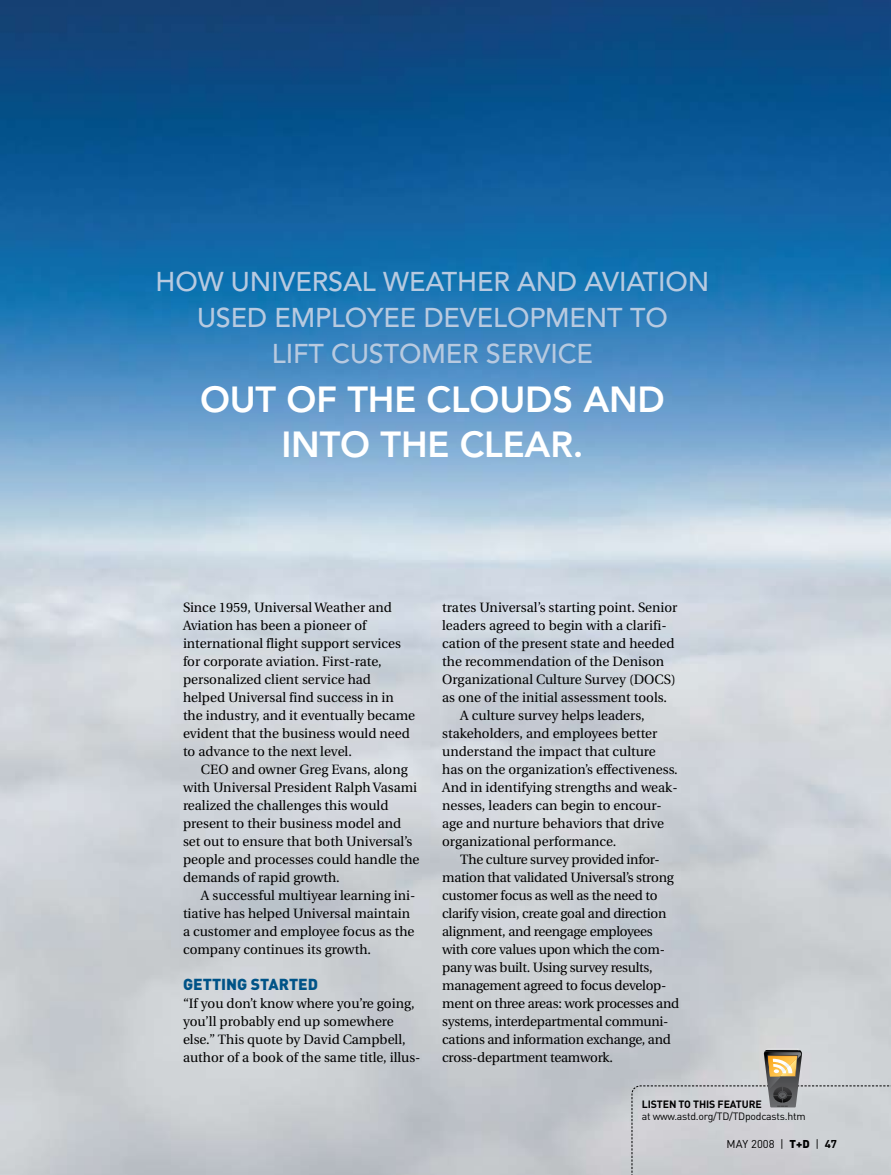
<style>
.page{position:relative;width:891px;height:1175px;background:#fff}
.page>*{position:absolute;margin:0;border:0;box-sizing:border-box;transform-origin:0 0}
.t1{font:800 36px/45px "Avenir";letter-spacing:-.005em;color:#fff;text-align:center}
.t2{font:500 27px/36px "Avenir";letter-spacing:-.005em;color:#b8cae0;text-align:center}
.t3{font:900 15.75px "DINOT";color:#005387}
.t4{font:13.5px/18px "Utopia";color:#000}
.t5{font:13.5px "Utopia";letter-spacing:-.02em;color:#000}
.t6{font:11.25px "DINOT";color:#000}
.t7{font:10.5px "DINOT";letter-spacing:-.02em;color:#000}
.t8{font:700 10.5px "DINOT";letter-spacing:-.01em;color:#000}
.s1{font-weight:900}
.s2{font-weight:700}
</style>
<div class="page">
<img style="left:0;top:0;width:891px;height:1174px">
<svg style="left:631px;top:1048px;width:260px;height:126px;background:#c6c8ca"></svg>
<h2 class="t2" style="left:156px;top:264px;width:555px">HOW UNIVERSAL WEATH ER AND AVIATION<br>USED EMPLOYEE DEVELOPMENT TO<br>LIFT CUSTOMER SERVICE</h2>
<h1 class="t1" style="left:200px;top:377px;width:466px">OUT OF THE CLOUDS AND<br>INTO THE CLEAR.</h1>
<p class="t4" style="left:183px;top:599px;width:234px">Since 1959, Universal Weather and Aviation has been a pioneer of international flight support services for corporate aviation. First-rate, personalized client service had helped Universal find success in in the industry, and it eventually became evident that the business would need to advance to the next level.</p>
<p class="t4" style="left:183px;top:761px;width:238px;text-indent:18px">CEO and owner Greg Evans, along with Universal President Ralph Vasami realized the challenges this would present to their business model and set out to ensure that both Universal’s people and processes could handle the demands of rapid growth.</p>
<p class="t4" style="left:183px;top:887px;width:234px;text-indent:18px">A successful multiyear learning ini&shy;tiative has helped Universal maintain a customer and employee focus as the company continues its growth.</p>
<p class="t3" style="left:183px;top:974px;width:135px">GETTING STARTED</p>
<p class="t4" style="left:183px;top:995px;width:239px">“If you don’t know where you’re going, you’ll probably end up somewhere else.” This quote by David Campbell, author of a book of the same title, illus-</p>
<p class="t4" style="left:442px;top:599px;width:237px">trates Universal’s starting point. Senior</p>
<p class="t4" style="left:442px;top:617px;width:226px">leaders agreed to begin with a clarifi-</p>
<p class="t4" style="left:442px;top:635px;width:234px">cation of the present state and heeded</p>
<p class="t4" style="left:442px;top:653px;width:223px">the recommendation of the Denison</p>
<p class="t4" style="left:442px;top:671px;width:235px">Organizational Culture Survey (DOCS)</p>
<p class="t4" style="left:442px;top:689px;width:226px">as one of the initial assessment tools.</p>
<p class="t4" style="left:460px;top:707px;width:186px">A culture survey helps leaders,</p>
<p class="t4" style="left:442px;top:725px;width:217px">stakeholders, and employees better</p>
<p class="t4" style="left:442px;top:743px;width:215px">understand the impact that culture</p>
<p class="t4" style="left:442px;top:761px;width:237px">has on the organization’s effectiveness.</p>
<p class="t4" style="left:442px;top:779px;width:237px">And in identifying strengths and weak-</p>
<p class="t4" style="left:442px;top:797px;width:221px">nesses, leaders can begin to encour-</p>
<p class="t4" style="left:442px;top:815px;width:223px">age and nurture behaviors that drive</p>
<p class="t4" style="left:442px;top:833px;width:176px">organizational performance.</p>
<p class="t5" style="left:460px;top:852px;width:201px">The culture survey provided infor-</p>
<p class="t5" style="left:442px;top:870px;width:233px">mation that validated Universal’s strong</p>
<p class="t5" style="left:442px;top:888px;width:217px">customer focus as well as the need to</p>
<p class="t5" style="left:442px;top:906px;width:226px">clarify vision, create goal and direction</p>
<p class="t5" style="left:442px;top:924px;width:212px">alignment, and reengage employees</p>
<p class="t5" style="left:442px;top:942px;width:224px">with core values upon which the com-</p>
<p class="t5" style="left:442px;top:960px;width:212px">pany was built. Using survey results,</p>
<p class="t5" style="left:442px;top:978px;width:226px">management agreed to focus develop-</p>
<p class="t5" style="left:442px;top:996px;width:239px">ment on three areas: work processes and</p>
<p class="t5" style="left:442px;top:1014px;width:228px">systems, interdepartmental communi-</p>
<p class="t5" style="left:442px;top:1032px;width:230px">cations and information exchange, and</p>
<p class="t5" style="left:442px;top:1050px;width:172px">cross-department teamwork.</p>
<p class="t8" style="left:642px;top:1096px;width:122px">LISTEN TO THIS FEATURE</p>
<p class="t7" style="left:642px;top:1108px;width:165px">at www.astd.org/TD/TDpodcasts.htm</p>
<p class="t6" style="left:727px;top:1136px;width:112px">may 2008 | <span class="s1">T+D</span> | <span class="s2">47</span></p>
</div>
